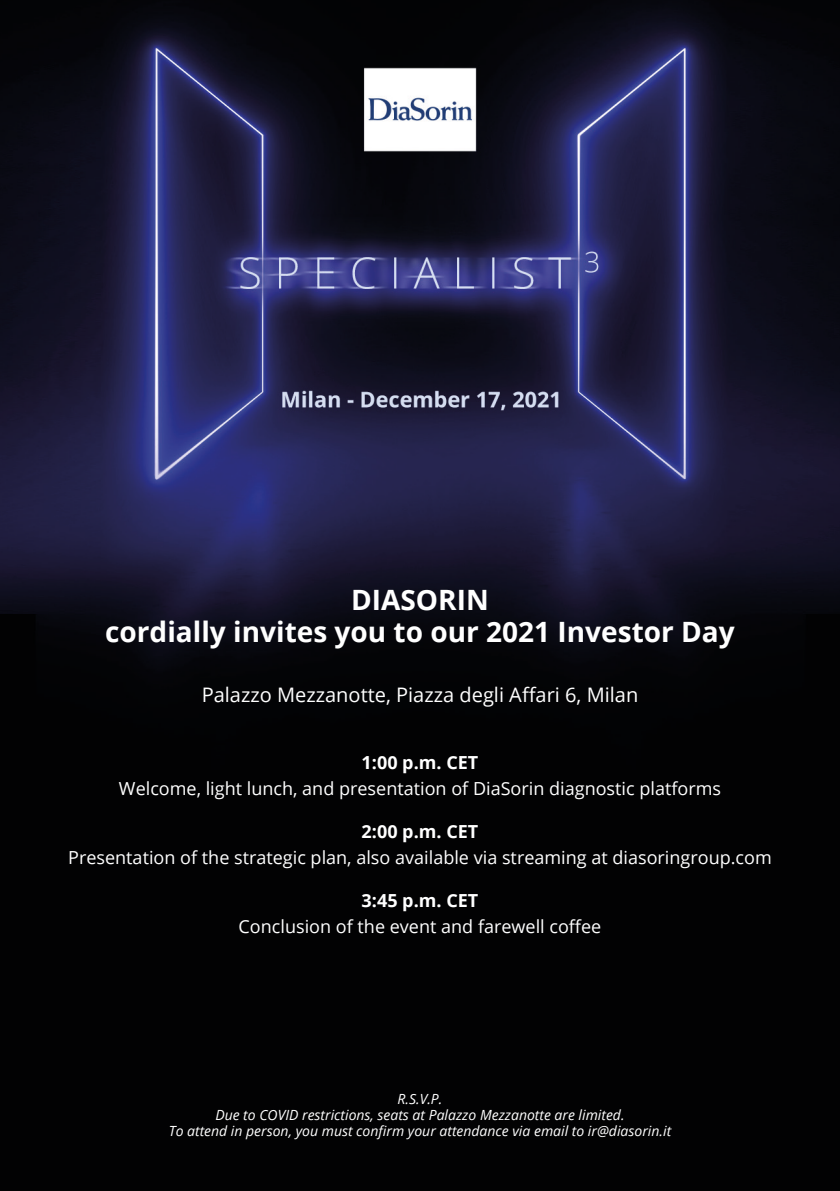
<style>
.page{position:relative;width:840px;height:1191px;background:#fff}
.page>*{position:absolute;margin:0;border:0;box-sizing:border-box;transform-origin:0 0}
.t1{font:700 28px "Open Sans";color:#fff}
.t2{font:20px "Open Sans";color:#fff}
.t3{font:18px "Open Sans";color:#fff}
.t4{font:700 18px "Open Sans";color:#fff}
.t5{font:italic 14px "Open Sans";color:#fff}
</style>
<div class="page">
<img style="left:0;top:0;width:839px;height:1191px">
<p class="t1" style="left:351px;top:580px;width:139px">DIASORIN</p>
<p class="t1" style="left:105px;top:612px;width:630px">cordially invites you to our 2021 Investor Day</p>
<p class="t2" style="left:201px;top:681px;width:438px">Palazzo Mezzanotte, Piazza degli Affari 6, Milan</p>
<p class="t4" style="left:361px;top:750px;width:118px">1:00 p.m. CET</p>
<p class="t3" style="left:119px;top:776px;width:603px">Welcome, light lunch, and presentation of DiaSorin diagnostic platforms</p>
<p class="t4" style="left:361px;top:819px;width:118px">2:00 p.m. CET</p>
<p class="t3" style="left:68px;top:845px;width:704px">Presentation of the strategic plan, also available via streaming at diasoringroup.com</p>
<p class="t4" style="left:361px;top:888px;width:118px">3:45 p.m. CET</p>
<p class="t3" style="left:238px;top:914px;width:364px">Conclusion of the event and farewell coffee</p>
<p class="t5" style="left:397px;top:1089px;width:46px">R.S.V.P.</p>
<p class="t5" style="left:215px;top:1105px;width:410px">Due to COVID restrictions, seats at Palazzo Mezzanotte are limited.</p>
<p class="t5" style="left:169px;top:1121px;width:503px">To attend in person, you must confirm your attendance via email to ir@diasorin.it</p>
</div>
